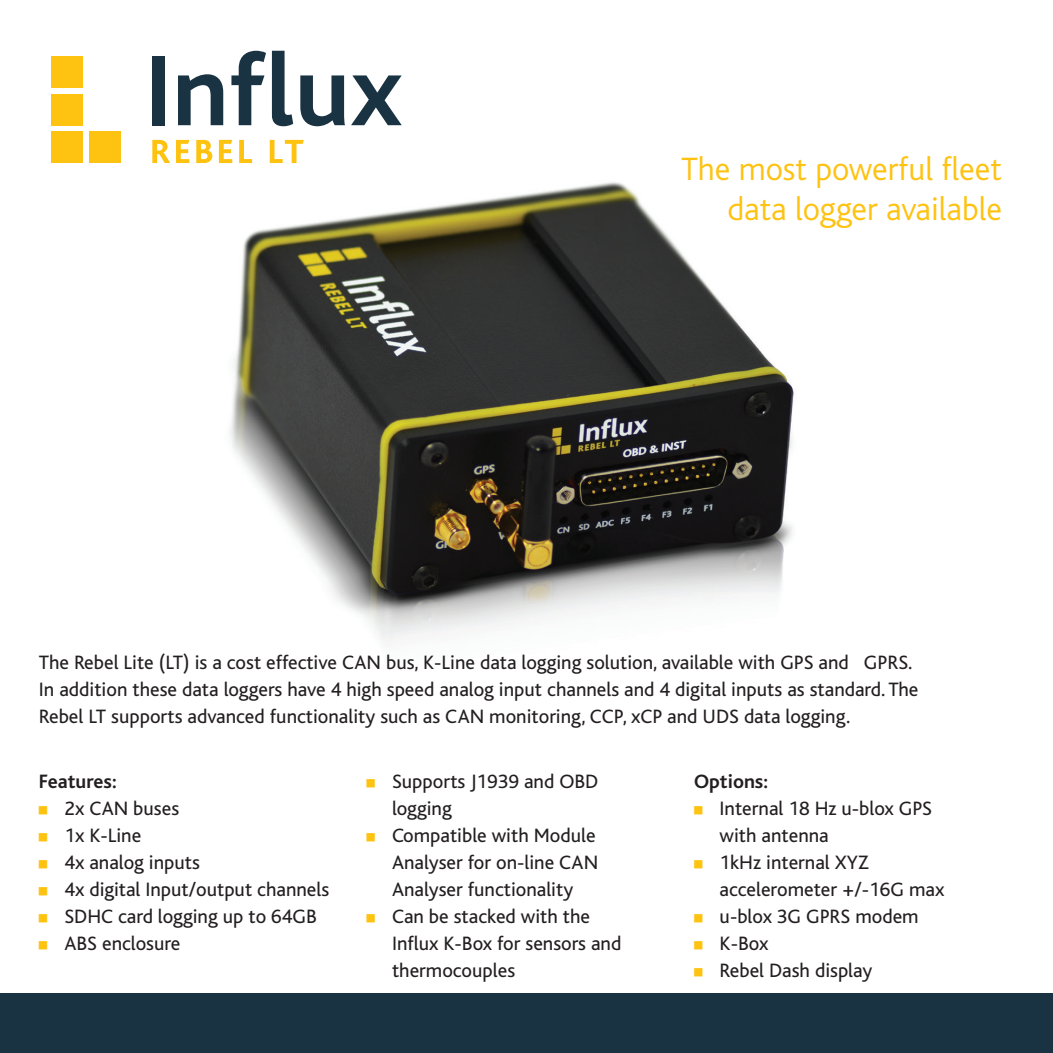
<style>
.page{position:relative;width:1053px;height:1053px;background:#fff}
.page>*{position:absolute;margin:0;border:0;box-sizing:border-box;transform-origin:0 0}
.t1{font:300 33.75px/40.5px "Bliss";color:#fec210;text-align:right}
.t2{font:20.25px/27px "Bliss";color:#231f20}
.t3{font:700 20.25px "Bliss";color:#231f20}
.s1{color:#fec210}
</style>
<div class="page">
<img style="left:120px;top:158px;width:674px;height:484px">
<div style="left:0;top:993px;width:1052px;height:59px;background:#1a3343"></div>
<div style="left:51px;top:56px;width:32px;height:31px;background:#fec210"></div>
<div style="left:51px;top:94px;width:32px;height:31px;background:#fec210"></div>
<div style="left:51px;top:132px;width:32px;height:31px;background:#fec210"></div>
<div style="left:89px;top:132px;width:31px;height:31px;background:#fec210"></div>
<div style="left:152px;top:56px;width:13px;height:69px;background:#1a3343"></div>
<svg style="left:178px;top:74px;width:45px;height:51px"></svg>
<svg style="left:231px;top:51px;width:35px;height:74px"></svg>
<svg style="left:272px;top:51px;width:21px;height:75px"></svg>
<svg style="left:300px;top:75px;width:45px;height:51px"></svg>
<svg style="left:351px;top:75px;width:50px;height:50px"></svg>
<svg style="left:152px;top:140px;width:18px;height:23px"></svg>
<svg style="left:176px;top:140px;width:13px;height:23px"></svg>
<svg style="left:196px;top:140px;width:16px;height:23px"></svg>
<svg style="left:219px;top:140px;width:13px;height:23px"></svg>
<svg style="left:239px;top:140px;width:13px;height:23px"></svg>
<svg style="left:270px;top:140px;width:34px;height:23px"></svg>
<h1 class="t1" style="left:681px;top:149px;width:322px">The most powerful fleet data logger available</h1>
<p class="t2" style="left:39px;top:649px;width:881px">The Rebel Lite (LT) is a cost effective CAN bus, K-Line data logging solution, available with GPS and GPRS.<br>In addition these data loggers have 4 high speed analog input channels and 4 digital inputs as standard. The<br>Rebel LT supports advanced functionality such as CAN monitoring, CCP, xCP and UDS data logging.</p>
<p class="t3" style="left:39px;top:770px;width:79px">Features:</p>
<p class="t2" style="left:39px;top:795px;width:142px"><span class="s1">■</span> 2x CAN buses</p>
<p class="t2" style="left:39px;top:822px;width:104px"><span class="s1">■</span> 1x K-Line</p>
<p class="t2" style="left:39px;top:849px;width:162px"><span class="s1">■</span> 4x analog inputs</p>
<p class="t2" style="left:39px;top:876px;width:292px"><span class="s1">■</span> 4x digital Input/output channels</p>
<p class="t2" style="left:39px;top:903px;width:279px"><span class="s1">■</span> SDHC card logging up to 64GB</p>
<p class="t2" style="left:39px;top:930px;width:143px"><span class="s1">■</span> ABS enclosure</p>
<p class="t2" style="left:392px;top:768px;width:208px;text-indent:-26px"><span class="s1">■</span> Supports J1939 and OBD logging</p>
<p class="t2" style="left:392px;top:822px;width:208px;text-indent:-26px"><span class="s1">■</span> Compatible with Module<br>Analyser for on-line CAN<br>Analyser functionality</p>
<p class="t2" style="left:392px;top:903px;width:231px;text-indent:-26px"><span class="s1">■</span> Can be stacked with the<br>Influx K-Box for sensors and thermocouples</p>
<p class="t3" style="left:694px;top:770px;width:75px">Options:</p>
<p class="t2" style="left:719px;top:795px;width:214px;text-indent:-26px"><span class="s1">■</span> Internal 18 Hz u-blox GPS with antenna</p>
<p class="t2" style="left:719px;top:849px;width:226px;text-indent:-26px"><span class="s1">■</span> 1kHz internal XYZ accelerometer +/-16G max</p>
<p class="t2" style="left:694px;top:903px;width:226px"><span class="s1">■</span> u-blox 3G GPRS modem</p>
<p class="t2" style="left:694px;top:930px;width:76px"><span class="s1">■</span> K-Box</p>
<p class="t2" style="left:694px;top:957px;width:180px"><span class="s1">■</span> Rebel Dash display</p>
</div>
